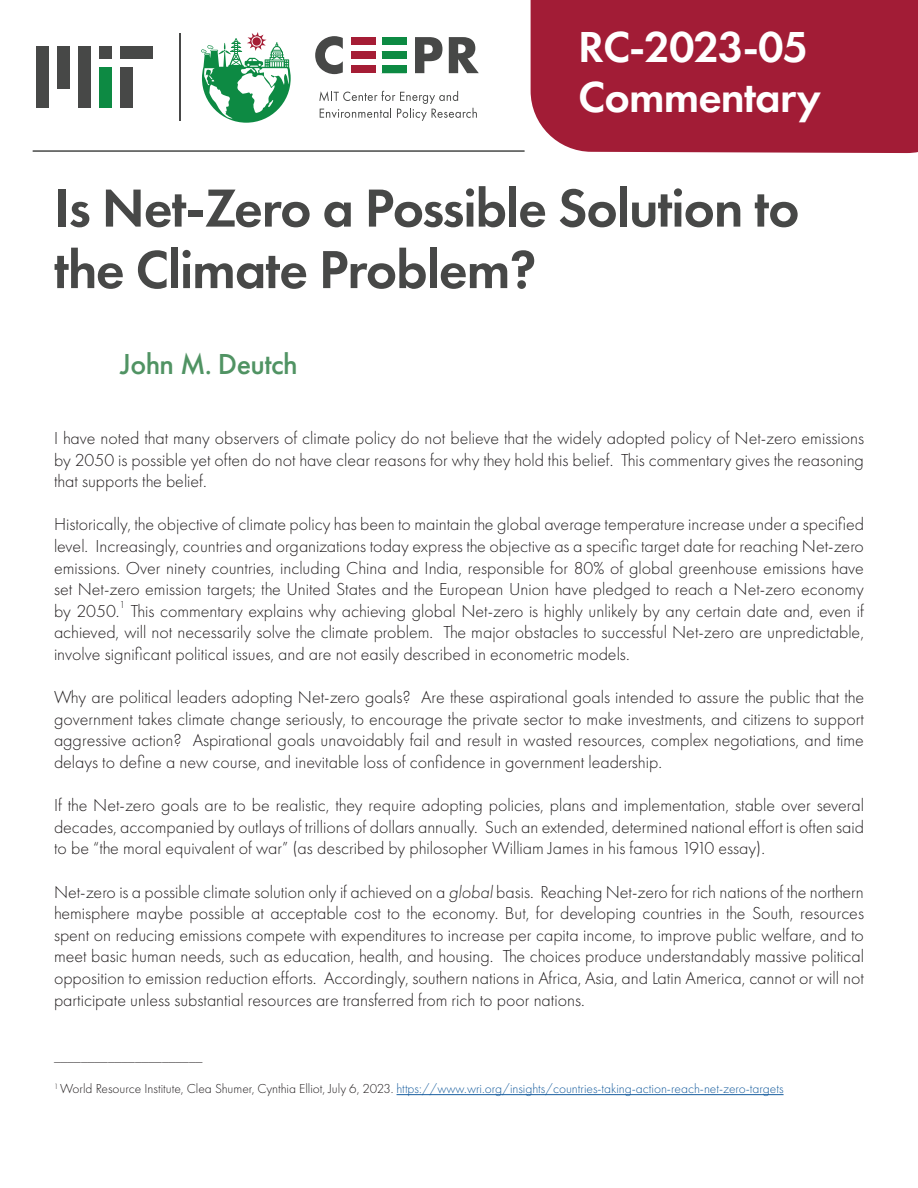
<style>
.page{position:relative;width:918px;height:1188px;background:#fff}
.page>*{position:absolute;margin:0;border:0;box-sizing:border-box;transform-origin:0 0}
.t1{font:600 55.5px/61.5px "Futura PT";letter-spacing:-.02em;color:#474847}
.t2{font:600 45px/49.5px "Futura PT";letter-spacing:-.02em;color:#fff}
._5_-_Footnote{font:500 30px "Futura PT";letter-spacing:-.02em;color:#509363}
.t3{font:300 18px/21.6px "Futura PT";color:#231f20;text-align:justify}
._8_-_Figure_caption{font:300 13.5px "Futura PT";color:#175d9e}
._8_-_Figure_caption-2{font:300 13.5px "Futura PT";color:#231f20}
.t4{font:300 10.5px "Futura PT";color:#231f20}
.s1{font-style:italic}
.s2{color:#231f20}
</style>
<div class="page">
<div style="left:531px;top:0;width:387px;height:153px;background:#a21c36"></div>
<hr style="left:33px;top:150px;width:491px;height:2px;background:#474847">
<hr style="left:179px;top:33px;width:2px;height:88px;background:#474847">
<div style="left:382px;top:37px;width:25px;height:7px;background:#0d8a43"></div>
<div style="left:382px;top:51px;width:25px;height:8px;background:#0d8a43"></div>
<div style="left:382px;top:66px;width:25px;height:7px;background:#0d8a43"></div>
<div style="left:351px;top:37px;width:25px;height:7px;background:#a51d35"></div>
<div style="left:351px;top:51px;width:25px;height:8px;background:#a51d35"></div>
<div style="left:351px;top:66px;width:25px;height:7px;background:#a51d35"></div>
<svg style="left:315px;top:36px;width:28px;height:38px"></svg>
<svg style="left:415px;top:37px;width:27px;height:36px"></svg>
<svg style="left:449px;top:37px;width:30px;height:36px"></svg>
<svg style="left:319px;top:91px;width:158px;height:30px"></svg>
<svg style="left:201px;top:32px;width:90px;height:91px"></svg>
<div style="left:120px;top:46px;width:33px;height:13px;background:#474847"></div>
<div style="left:57px;top:46px;width:13px;height:43px;background:#474847"></div>
<div style="left:78px;top:46px;width:13px;height:62px;background:#474847"></div>
<div style="left:36px;top:46px;width:13px;height:62px;background:#474847"></div>
<div style="left:120px;top:68px;width:13px;height:40px;background:#474847"></div>
<div style="left:99px;top:46px;width:13px;height:13px;background:#474847"></div>
<div style="left:99px;top:68px;width:13px;height:40px;background:#0d8a43"></div>
<hr style="left:397px;top:1094px;width:387px;height:1px;background:#175d9e">
<p class="t2" style="left:578px;top:22px;width:244px">RC-2023-05<br>Commentary</p>
<p class="t1" style="left:54px;top:177px;width:747px">Is Net-Zero a Possible Solution to the Climate Problem?</p>
<p class="_5_-_Footnote" style="left:120px;top:346px;width:179px">John M. Deutch</p>
<p class="t3" style="left:54px;top:427px;width:812px">I have noted that many observers of climate policy do not believe that the widely adopted policy of Net-zero emissions by 2050 is possible yet often do not have clear reasons for why they hold this belief. This commentary gives the reasoning that supports the belief.</p>
<p class="t3" style="left:54px;top:514px;width:812px">Historically, the objective of climate policy has been to maintain the global average temperature increase under a specified level. Increasingly, countries and organizations today express the objective as a specific target date for reaching Net-zero emissions. Over ninety countries, including China and India, responsible for 80% of global greenhouse emissions have set Net-zero emission targets; the United States and the European Union have pledged to reach a Net-zero economy by 2050.</p>
<p class="t4" style="left:120px;top:598px;width:7px">1</p>
<p class="t3" style="left:54px;top:600px;width:811px;text-indent:77px">This commentary explains why achieving global Net-zero is highly unlikely by any certain date and, even if achieved, will not necessarily solve the climate problem. The major obstacles to successful Net-zero are unpredictable, involve significant political issues, and are not easily described in econometric models.</p>
<p class="t3" style="left:54px;top:686px;width:812px">Why are political leaders adopting Net-zero goals? Are these aspirational goals intended to assure the public that the government takes climate change seriously, to encourage the private sector to make investments, and citizens to support aggressive action? Aspirational goals unavoidably fail and result in wasted resources, complex negotiations, and time delays to define a new course, and inevitable loss of confidence in government leadership.</p>
<p class="t3" style="left:54px;top:794px;width:812px">If the Net-zero goals are to be realistic, they require adopting policies, plans and implementation, stable over several decades, accompanied by outlays of trillions of dollars annually. Such an extended, determined national effort is often said to be “the moral equivalent of war” (as described by philosopher William James in his famous 1910 essay).</p>
<p class="t3" style="left:54px;top:881px;width:812px">Net-zero is a possible climate solution only if achieved on a <span class="s1">global</span> basis. Reaching Net-zero for rich nations of the northern hemisphere maybe possible at acceptable cost to the economy. But, for developing countries in the South, resources spent on reducing emissions compete with expenditures to increase per capita income, to improve public welfare, and to meet basic human needs, such as education, health, and housing. The choices produce understandably massive political opposition to emission reduction efforts. Accordingly, southern nations in Africa, Asia, and Latin America, cannot or will not participate unless substantial resources are transferred from rich to poor nations.</p>
<p class="_8_-_Figure_caption-2" style="left:54px;top:1049px;width:150px">______________________</p>
<p class="_8_-_Figure_caption" style="left:54px;top:1081px;width:731px"><sup>1</sup> <span class="s2">World Resource Institute, Clea Shumer, Cynthia Elliot, July 6, 2023.</span> https://www.wri.org/insights/countries-taking-action-reach-net-zero-targets</p>
</div>
